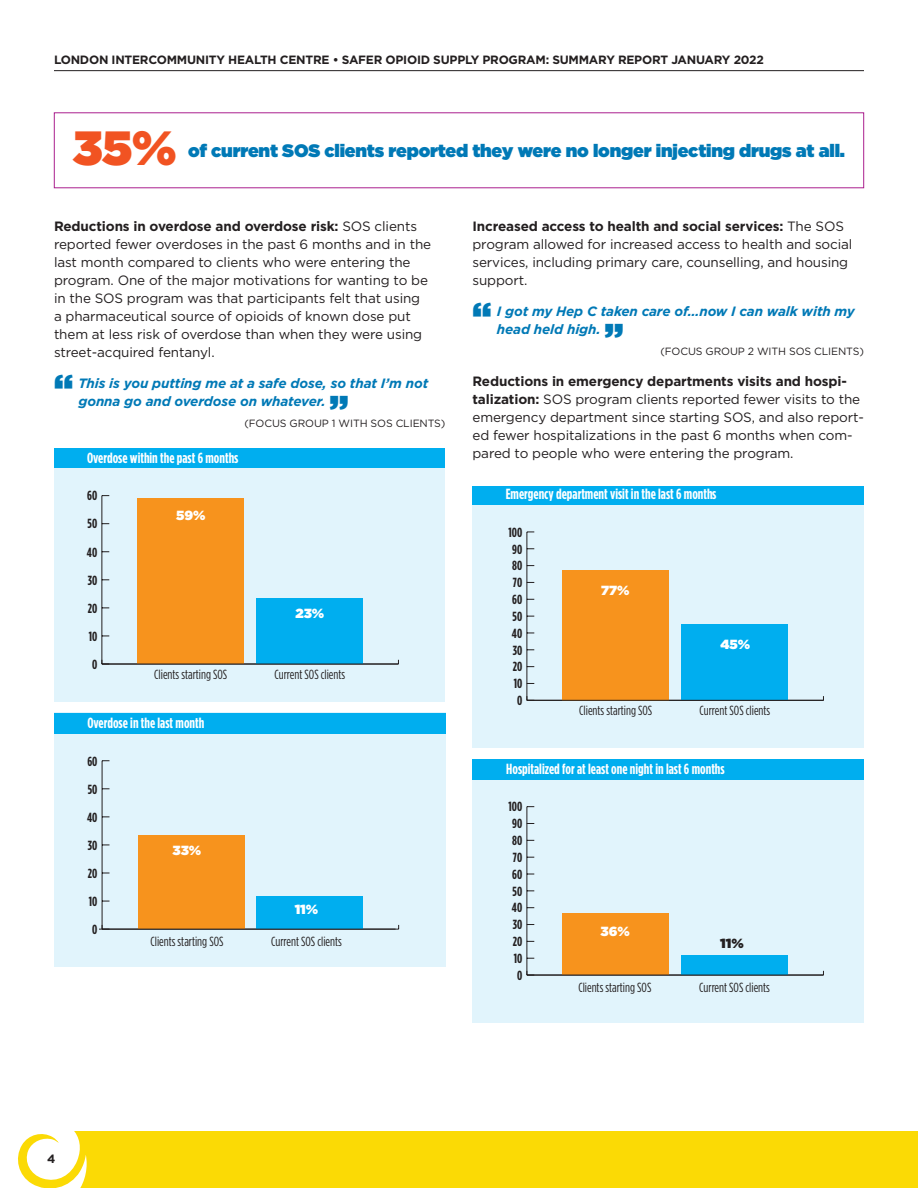
<style>
.page{position:relative;width:918px;height:1188px;background:#fff}
.page>*{position:absolute;margin:0;border:0;box-sizing:border-box;transform-origin:0 0}
.t1{font:900 48px "Gotham";color:#f15322}
.t2{font:900 34.5px "Gotham";color:#0079b6}
.t3{font:900 18px "Gotham";letter-spacing:-.01em;color:#0079b6}
.t4{font:700 14.7px "Gotham Condensed";color:#fff}
.t5{font:13.5px/18px "Gotham";letter-spacing:-.01em;color:#231f20}
.t6{font:italic 700 13.5px/18px "Gotham";letter-spacing:-.01em;color:#0079b6}
.t7{font:13.2px "Gotham Condensed";color:#231f20}
.t8{font:700 13.2px "Gotham Condensed";color:#231f20}
.t9{font:900 13.2px "Gotham";color:#fff}
.t10{font:900 13.2px "Gotham";color:#231f20}
.t11{font:700 12px "Gotham";letter-spacing:-.02em;color:#231f20}
.t12{font:10.5px "Gotham";letter-spacing:-.01em;color:#231f20}
.s1{font-weight:700}
</style>
<div class="page">
<div style="left:10px;top:1131px;width:908px;height:57px;background:#fbda05"></div>
<hr style="left:54px;top:70px;width:810px;height:1px;background:#231f20">
<svg style="left:10px;top:1131px;width:77px;height:57px"></svg>
<div style="left:54px;top:449px;width:391px;height:253px;background:#e1f4fc"></div>
<div style="left:54px;top:449px;width:391px;height:19px;background:#00aeef"></div>
<div style="left:54px;top:713px;width:392px;height:254px;background:#e1f4fc"></div>
<div style="left:54px;top:713px;width:392px;height:21px;background:#00aeef"></div>
<hr style="left:102px;top:496px;width:1px;height:168px;background:#231f20">
<div style="left:256px;top:599px;width:107px;height:65px;background:#00aeef"></div>
<div style="left:137px;top:498px;width:107px;height:166px;background:#f7931d"></div>
<hr style="left:102px;top:664px;width:296px;height:1px;background:#231f20">
<hr style="left:102px;top:929px;width:297px;height:1px;background:#231f20">
<hr style="left:102px;top:761px;width:1px;height:168px;background:#231f20">
<div style="left:256px;top:896px;width:107px;height:33px;background:#00aeef"></div>
<div style="left:138px;top:836px;width:106px;height:93px;background:#f7931d"></div>
<hr style="left:99px;top:929px;width:297px;height:1px;background:#231f20">
<div style="left:472px;top:486px;width:392px;height:262px;background:#e1f4fc"></div>
<div style="left:472px;top:486px;width:392px;height:19px;background:#00aeef"></div>
<div style="left:473px;top:759px;width:391px;height:264px;background:#e1f4fc"></div>
<div style="left:473px;top:759px;width:391px;height:20px;background:#00aeef"></div>
<hr style="left:527px;top:532px;width:1px;height:168px;background:#231f20">
<div style="left:681px;top:625px;width:107px;height:75px;background:#00aeef"></div>
<div style="left:562px;top:570px;width:107px;height:130px;background:#f7931d"></div>
<hr style="left:527px;top:700px;width:296px;height:1px;background:#231f20">
<hr style="left:527px;top:807px;width:1px;height:168px;background:#231f20">
<div style="left:681px;top:955px;width:107px;height:20px;background:#00aeef"></div>
<div style="left:562px;top:914px;width:107px;height:61px;background:#f7931d"></div>
<hr style="left:527px;top:975px;width:296px;height:1px;background:#231f20">
<p class="t11" style="left:54px;top:51px;width:712px">LONDON INTERCOMMUNITY HEALTH CENTRE • SAFER OPIOID SUPPLY PROGRAM: SUMMARY REPORT JANUARY 2022</p>
<h1 class="t1" style="left:73px;top:114px;width:105px">35%</h1>
<h3 class="t3" style="left:188px;top:138px;width:658px">of current SOS clients reported they were no longer injecting drugs at all.</h3>
<p class="t5" style="left:54px;top:217px;width:379px"><span class="s1">Reductions in overdose and overdose risk:</span> SOS clients reported fewer overdoses in the past 6 months and in the last month compared to clients who were entering the program. One of the major motivations for wanting to be in the SOS program was that participants felt that using a pharmaceutical source of opioids of known dose put them at less risk of overdose than when they were using street-acquired fentanyl.</p>
<h2 class="t2" style="left:54px;top:362px;width:21px">“</h2>
<p class="t6" style="left:78px;top:375px;width:351px">This is you putting me at a safe dose, so that I’m not gonna go and overdose on whatever.</p>
<p class="t12" style="left:245px;top:417px;width:202px">(FOCUS GROUP 1 WITH SOS CLIENTS)</p>
<h2 class="t2" style="left:329px;top:383px;width:21px">”</h2>
<p class="t4" style="left:87px;top:449px;width:153px">Overdose within the past 6 months</p>
<p class="t8" style="left:87px;top:488px;width:12px">60</p>
<p class="t8" style="left:88px;top:516px;width:11px">50</p>
<p class="t8" style="left:87px;top:544px;width:12px">40</p>
<p class="t8" style="left:88px;top:572px;width:11px">30</p>
<p class="t8" style="left:88px;top:600px;width:11px">20</p>
<p class="t8" style="left:89px;top:628px;width:10px">10</p>
<p class="t8" style="left:92px;top:656px;width:7px">0</p>
<p class="t9" style="left:176px;top:506px;width:31px">59%</p>
<p class="t7" style="left:154px;top:667px;width:75px">Clients starting SOS</p>
<p class="t4" style="left:87px;top:714px;width:118px">Overdose in the last month</p>
<p class="t8" style="left:87px;top:753px;width:12px">60</p>
<p class="t8" style="left:88px;top:781px;width:11px">50</p>
<p class="t8" style="left:87px;top:809px;width:12px">40</p>
<p class="t8" style="left:88px;top:837px;width:11px">30</p>
<p class="t8" style="left:88px;top:865px;width:11px">20</p>
<p class="t8" style="left:89px;top:893px;width:10px">10</p>
<p class="t8" style="left:92px;top:922px;width:7px">0</p>
<p class="t9" style="left:173px;top:841px;width:30px">33%</p>
<p class="t9" style="left:295px;top:604px;width:30px">23%</p>
<p class="t7" style="left:275px;top:667px;width:72px">Current SOS clients</p>
<p class="t9" style="left:295px;top:900px;width:25px">11%</p>
<p class="t7" style="left:150px;top:934px;width:75px">Clients starting SOS</p>
<p class="t7" style="left:271px;top:934px;width:72px">Current SOS clients</p>
<p class="t5" style="left:472px;top:217px;width:381px"><span class="s1">Increased access to health and social services:</span> The SOS program allowed for increased access to health and social services, including primary care, counselling, and housing support.</p>
<h2 class="t2" style="left:472px;top:290px;width:21px">“</h2>
<p class="t6" style="left:497px;top:303px;width:359px">I got my Hep C taken care of…now I can walk with my head held high.</p>
<h2 class="t2" style="left:605px;top:311px;width:21px">”</h2>
<p class="t12" style="left:661px;top:345px;width:205px">(FOCUS GROUP 2 WITH SOS CLIENTS)</p>
<p class="t5" style="left:472px;top:372px;width:393px"><span class="s1">Reductions in emergency departments visits and hospi&shy;talization:</span> SOS program clients reported fewer visits to the emergency department since starting SOS, and also report&shy;ed fewer hospitalizations in the past 6 months when com&shy;pared to people who were entering the program.</p>
<p class="t4" style="left:506px;top:485px;width:212px">Emergency department visit in the last 6 months</p>
<p class="t8" style="left:508px;top:524px;width:15px">100</p>
<p class="t8" style="left:512px;top:541px;width:12px">90</p>
<p class="t8" style="left:512px;top:558px;width:12px">80</p>
<p class="t8" style="left:513px;top:575px;width:11px">70</p>
<p class="t8" style="left:512px;top:592px;width:12px">60</p>
<p class="t8" style="left:513px;top:609px;width:11px">50</p>
<p class="t8" style="left:512px;top:625px;width:12px">40</p>
<p class="t8" style="left:513px;top:642px;width:11px">30</p>
<p class="t8" style="left:513px;top:659px;width:11px">20</p>
<p class="t8" style="left:514px;top:676px;width:10px">10</p>
<p class="t8" style="left:517px;top:693px;width:7px">0</p>
<p class="t9" style="left:601px;top:581px;width:30px">77%</p>
<p class="t7" style="left:579px;top:703px;width:75px">Clients starting SOS</p>
<p class="t9" style="left:720px;top:635px;width:31px">45%</p>
<p class="t7" style="left:700px;top:703px;width:72px">Current SOS clients</p>
<p class="t4" style="left:506px;top:760px;width:220px">Hospitalized for at least one night in last 6 months</p>
<p class="t8" style="left:508px;top:799px;width:15px">100</p>
<p class="t8" style="left:512px;top:816px;width:12px">90</p>
<p class="t8" style="left:512px;top:833px;width:12px">80</p>
<p class="t8" style="left:513px;top:850px;width:11px">70</p>
<p class="t8" style="left:512px;top:866px;width:12px">60</p>
<p class="t8" style="left:513px;top:883px;width:11px">50</p>
<p class="t8" style="left:512px;top:900px;width:12px">40</p>
<p class="t8" style="left:513px;top:917px;width:11px">30</p>
<p class="t8" style="left:513px;top:934px;width:11px">20</p>
<p class="t8" style="left:514px;top:951px;width:10px">10</p>
<p class="t8" style="left:517px;top:967px;width:7px">0</p>
<p class="t9" style="left:600px;top:922px;width:31px">36%</p>
<p class="t10" style="left:720px;top:933px;width:25px">11%</p>
<p class="t7" style="left:578px;top:980px;width:75px">Clients starting SOS</p>
<p class="t7" style="left:699px;top:980px;width:72px">Current SOS clients</p>
<p class="t11" style="left:47px;top:1151px;width:10px">4</p>
</div>
